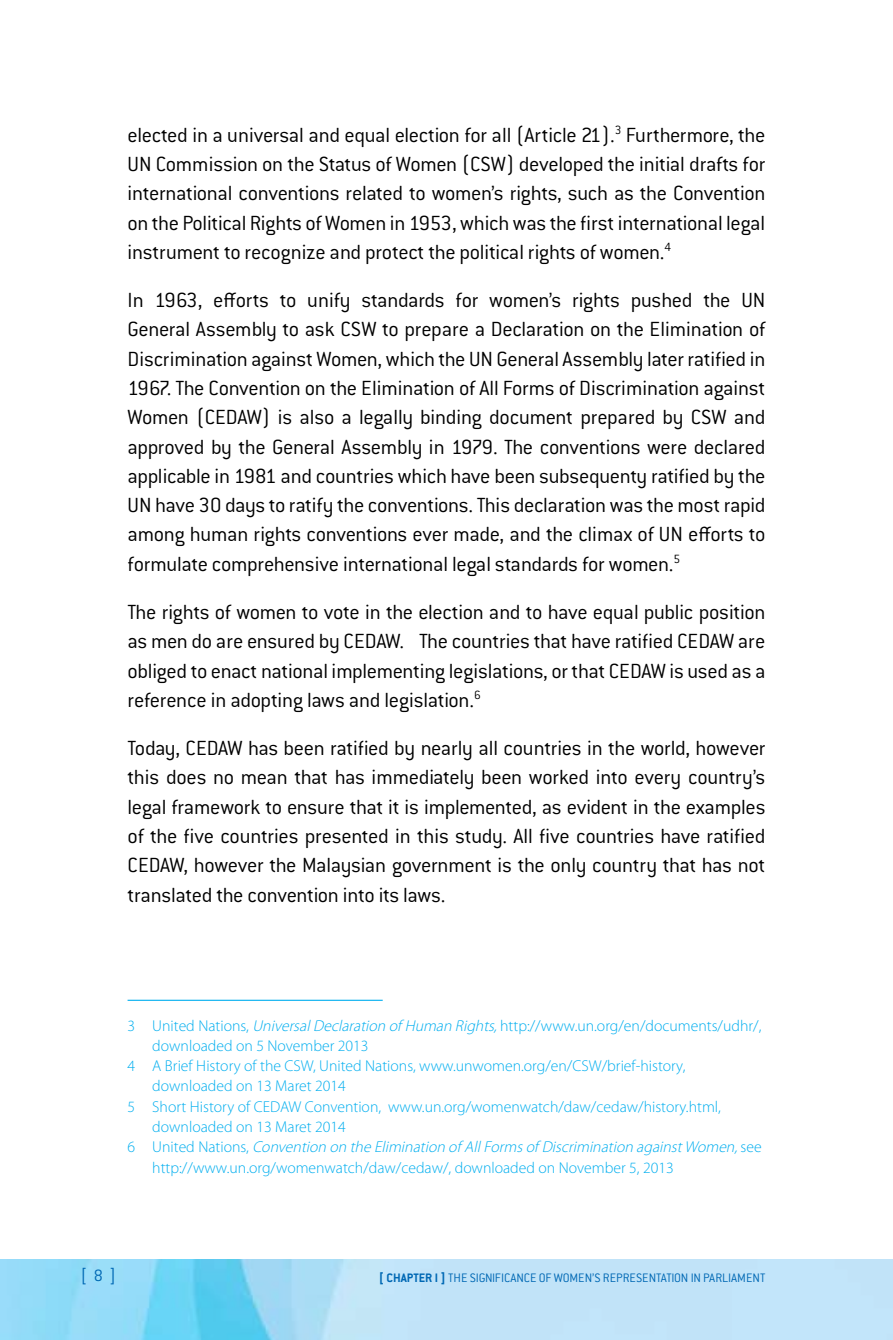
<style>
.page{position:relative;width:893px;height:1340px;background:#fff}
.page>*{position:absolute;margin:0;border:0;box-sizing:border-box;transform-origin:0 0}
.t1{font:300 22.5px/29.2px "Conduit ITC Std";letter-spacing:-.015em;color:#000;text-align:justify}
.t2{font:300 18px "Conduit ITC Std";color:#0068b4}
.t3{font:300 15.75px "Myriad Pro";color:#00aeef}
.t4{font:italic 300 15.75px "Myriad Pro";color:#00aeef}
.t5{font:300 13.5px "Conduit ITC Std";letter-spacing:-.01em;color:#0068b4}
.s1{font-style:italic}
.s2{font-style:normal}
.s3{font-weight:700}
</style>
<div class="page">
<img style="left:0;top:1259px;width:893px;height:80px">
<hr style="left:128px;top:999px;width:255px;height:1px;background:#00aeef">
<p class="t1" style="left:128px;top:119px;width:639px">elected in a universal and equal election for all (Article 21).<sup>3</sup> Furthermore, the UN Commission on the Status of Women (CSW) developed the initial drafts for international conventions related to women’s rights, such as the Convention on the Political Rights of Women in 1953, which was the first international legal instrument to recognize and protect the political rights of women.<sup>4</sup></p>
<p class="t1" style="left:128px;top:285px;width:639px">In 1963, efforts to unify standards for women’s rights pushed the UN General Assembly to ask CSW to prepare a Declaration on the Elimination of Discrimination against Women, which the UN General Assembly later ratified in 1967. The Convention on the Elimination of All Forms of Discrimination against Women (CEDAW) is also a legally binding document prepared by CSW and approved by the General Assembly in 1979. The conventions were declared applicable in 1981 and countries which have been subsequenty ratified by the UN have 30 days to ratify the conventions. This declaration was the most rapid among human rights conventions ever made, and the climax of UN efforts to formulate comprehensive international legal standards for women.<sup>5</sup></p>
<p class="t1" style="left:128px;top:596px;width:639px">The rights of women to vote in the election and to have equal public position as men do are ensured by CEDAW. The countries that have ratified CEDAW are obliged to enact national implementing legislations, or that CEDAW is used as a reference in adopting laws and legislation.<sup>6</sup></p>
<p class="t1" style="left:128px;top:733px;width:639px">Today, CEDAW has been ratified by nearly all countries in the world, however this does no mean that has immediately been worked into every country’s legal framework to ensure that it is implemented, as evident in the examples of the five countries presented in this study. All five countries have ratified CEDAW, however the Malaysian government is the only country that has not translated the convention into its laws.</p>
<p class="t3" style="left:128px;top:1015px;width:635px">3 United Nations, <span class="s1">UniversalDeclaration of Human Rights,</span>http://www.un.org/en/documents/udhr/,</p>
<p class="t3" style="left:152px;top:1036px;width:218px">downloaded on 5 November 2013</p>
<p class="t3" style="left:128px;top:1056px;width:559px">4 A Brief History of the CSW, United Nations, www.unwomen.org/en/CSW/brief-history,</p>
<p class="t3" style="left:152px;top:1076px;width:195px">downloaded on 13 Maret 2014</p>
<p class="t3" style="left:128px;top:1096px;width:595px">5 Short History of CEDAW Convention, www.un.org/womenwatch/daw/cedaw/history.html,</p>
<p class="t3" style="left:152px;top:1117px;width:195px">downloaded on 13 Maret 2014</p>
<p class="t4" style="left:128px;top:1137px;width:636px"><span class="s2">6 U n i t e d N a t i o n s ,</span> Convention on the Elimination of AllFormsof Discrimination againstWomen,<span class="s2">s e e</span></p>
<p class="t3" style="left:152px;top:1157px;width:523px">http://www.un.org/womenwatch/daw/cedaw/, downloaded on November 5, 2013</p>
<p class="t2" style="left:80px;top:1264px;width:37px">[ 8 ]</p>
<p class="t5" style="left:379px;top:1269px;width:104px"><span class="s3">[ CHAPTER I ]</span> The Significance</p>
<p class="t5" style="left:539px;top:1269px;width:32px">of Women</p>
<p class="t5" style="left:592px;top:1269px;width:25px">’s Representation</p>
<p class="t5" style="left:691px;top:1269px;width:26px">in Parliament</p>
</div>
